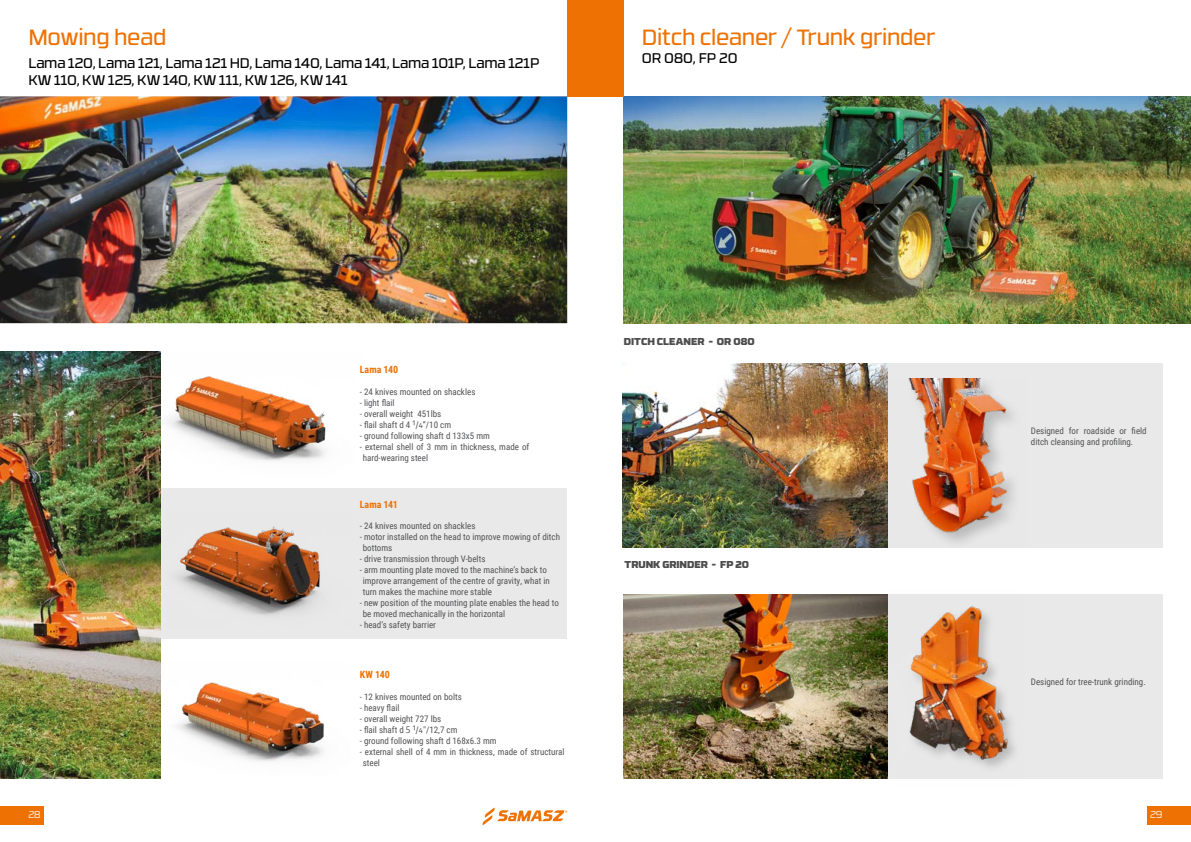
<style>
.page{position:relative;width:1191px;height:842px;background:#fff}
.page>*{position:absolute;margin:0;border:0;box-sizing:border-box;transform-origin:0 0}
.t1{font:22px "RB No 3.1";letter-spacing:-.015em;color:#ee7203}
.t2{font:14px/17px "RB No 3.1";color:#000}
.t3{font:900 10px "RB No 3.1";color:#4d4d4d}
.t4{font:700 10px "Roboto Condensed";color:#ee7203}
.t5{font:300 10px "RB No 3.1";color:#fff}
.t6{font:9px/11px "Roboto Condensed";color:#525355}
.s1{font-family:"Encode Sans Narrow"}
</style>
<div class="page">
<div style="left:1146px;top:806px;width:45px;height:19px;background:#ee7203"></div>
<div style="left:0;top:806px;width:44px;height:19px;background:#ee7203"></div>
<svg style="left:482px;top:807px;width:85px;height:18px"></svg>
<img style="left:624px;top:96px;width:567px;height:227px">
<img style="left:0;top:96px;width:567px;height:227px">
<div style="left:567px;top:0;width:57px;height:96px;background:#ee7203"></div>
<div style="left:129px;top:488px;width:438px;height:151px;background:#e9e9e9"></div>
<img style="left:0;top:351px;width:160px;height:428px">
<img style="left:155px;top:662px;width:169px;height:115px">
<img style="left:153px;top:351px;width:173px;height:133px">
<img style="left:177px;top:526px;width:143px;height:90px">
<div style="left:624px;top:363px;width:538px;height:184px;background:#e9e9e9"></div>
<div style="left:624px;top:594px;width:538px;height:185px;background:#e9e9e9"></div>
<div style="left:907px;top:376px;width:117px;height:173px;background:#909090;opacity:.5"></div>
<img style="left:887px;top:379px;width:137px;height:168px">
<img style="left:622px;top:363px;width:265px;height:184px">
<img style="left:624px;top:594px;width:259px;height:185px">
<img style="left:883px;top:594px;width:132px;height:185px">
<h1 class="t1" style="left:28px;top:20px;width:140px">Mowing head</h1>
<h1 class="t1" style="left:642px;top:20px;width:295px">Ditch cleaner / Trunk grinder</h1>
<h2 class="t2" style="left:28px;top:53px;width:512px">Lama 120, Lama 121, Lama 121 HD, Lama 140, Lama 141, Lama 101P, Lama 121P<br>KW 110, KW 125, KW 140, KW 111, KW 126, KW 141</h2>
<h2 class="t2" style="left:642px;top:48px;width:97px">OR 080, FP 20</h2>
<p class="t4" style="left:360px;top:362px;width:40px">Lama 140</p>
<p class="t6" style="left:360px;top:386px;width:117px">- 24 knives mounted on shackles</p>
<p class="t6" style="left:360px;top:397px;width:36px">- light flail</p>
<p class="t6" style="left:360px;top:408px;width:83px">- overall weight 451lbs</p>
<p class="t6" style="left:360px;top:419px;width:93px">- flail shaft d 4 <span class="s1">¹/4</span>”/10 cm</p>
<p class="t6" style="left:360px;top:430px;width:132px">- ground following shaft d 133x5 mm</p>
<p class="t6" style="left:363px;top:441px;width:168px;text-indent:-3px">- external shell of 3 mm in thickness, made of hard-wearing steel</p>
<p class="t4" style="left:360px;top:497px;width:40px">Lama 141</p>
<p class="t6" style="left:360px;top:520px;width:117px">- 24 knives mounted on shackles</p>
<p class="t6" style="left:363px;top:531px;width:199px;text-indent:-3px">- motor installed on the head to improve mowing of ditch bottoms</p>
<p class="t6" style="left:360px;top:553px;width:127px">- drive transmission through V-belts</p>
<p class="t6" style="left:363px;top:564px;width:189px;text-indent:-3px">- arm mounting plate moved to the machine’s back to improve arrangement of the centre of gravity, what in turn makes the machine more stable</p>
<p class="t6" style="left:363px;top:597px;width:198px;text-indent:-3px">- new position of the mounting plate enables the head to be moved mechanically in the horizontal</p>
<p class="t6" style="left:360px;top:619px;width:78px">- head’s safety barrier</p>
<p class="t4" style="left:360px;top:667px;width:32px">KW 140</p>
<p class="t6" style="left:360px;top:690px;width:104px">- 12 knives mounted on bolts</p>
<p class="t6" style="left:360px;top:701px;width:41px">- heavy flail</p>
<p class="t6" style="left:360px;top:712px;width:83px">- overall weight 727 lbs</p>
<p class="t6" style="left:360px;top:723px;width:99px">- flail shaft d <span class="s1">5 ¹/4</span>"/12,7 cm</p>
<p class="t6" style="left:360px;top:734px;width:138px">- ground following shaft d 168x6.3 mm</p>
<p class="t6" style="left:363px;top:745px;width:203px;text-indent:-3px">- external shell of 4 mm in thickness, made of structural steel</p>
<p class="t3" style="left:624px;top:333px;width:132px">DITCH CLEANER - OR 080</p>
<p class="t3" style="left:624px;top:556px;width:126px">TRUNK GRINDER - FP 20</p>
<p class="t6" style="left:1031px;top:425px;width:117px">Designed for roadside or field ditch cleansing and profiling.</p>
<p class="t6" style="left:1031px;top:676px;width:116px">Designed for tree-trunk grinding.</p>
<p class="t5" style="left:28px;top:807px;width:14px">28</p>
<p class="t5" style="left:1150px;top:807px;width:14px">29</p>
</div>
